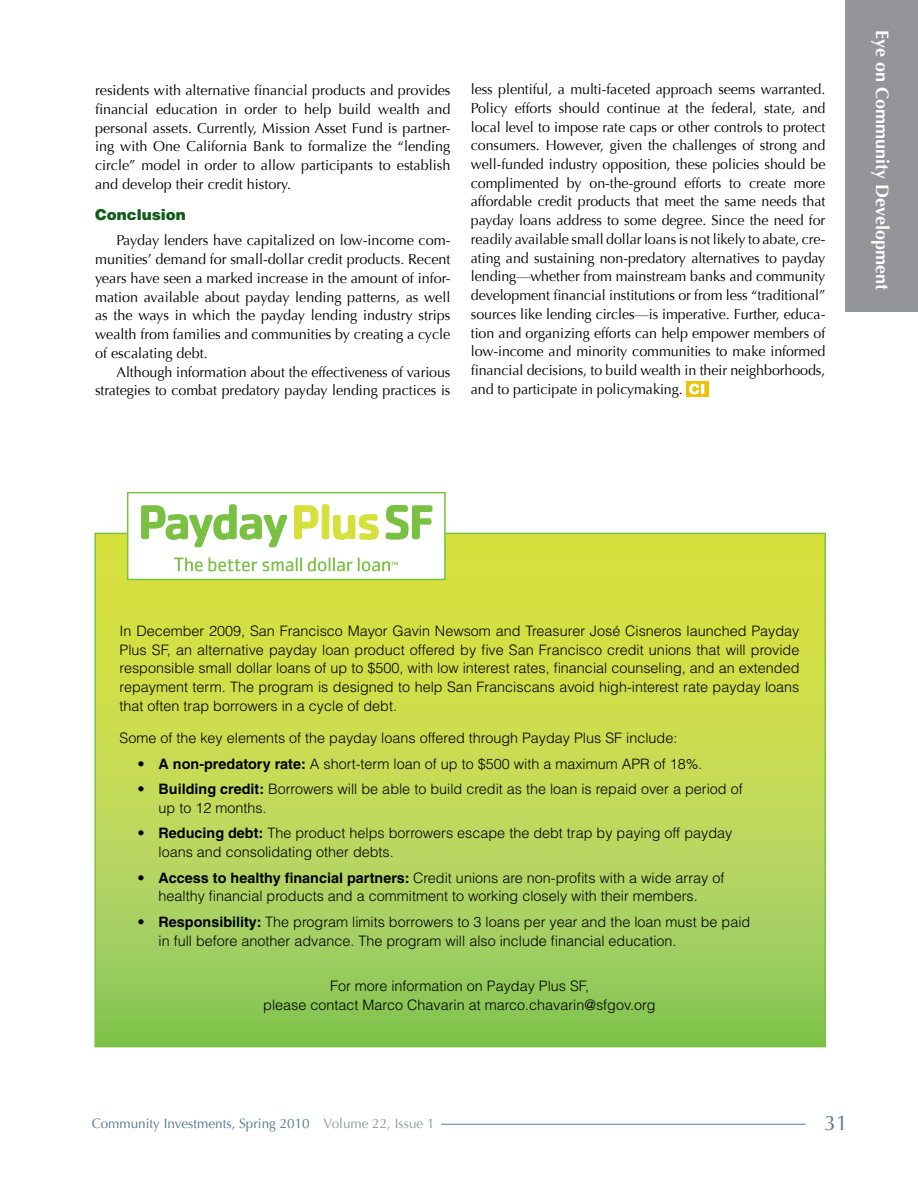
<style>
.page{position:relative;width:918px;height:1188px;background:#fff}
.page>*{position:absolute;margin:0;border:0;box-sizing:border-box;transform-origin:0 0}
.t1{font:21px "Optima";color:#54758b}
.t2{font:700 18px "Optima";color:#fff}
.t3{font:900 15px "Helvetica";color:#0f5c18}
.t4{font:14.4px/18.8px "Optima";letter-spacing:-.005em;color:#000;text-align:justify}
.t5{font:300 14.4px/18.8px "Helvetica";color:#000}
.t6{font:13.5px "Optima";color:#54758b}
.s1{font-weight:700}
.s2{color:#939598}
</style>
<div class="page">
<svg style="left:97px;top:536px;width:726px;height:508px;background:#bad652"></svg>
<div style="left:127px;top:492px;width:319px;height:88px;background:#fff;border:2px solid #7ac143"></div>
<svg style="left:141px;top:504px;width:146px;height:43px"></svg>
<svg style="left:294px;top:505px;width:25px;height:35px"></svg>
<div style="left:322px;top:504px;width:7px;height:35px;background:#d6e03d;border-radius:3px"></div>
<svg style="left:333px;top:514px;width:46px;height:26px"></svg>
<svg style="left:386px;top:505px;width:47px;height:35px"></svg>
<svg style="left:174px;top:558px;width:29px;height:13px"></svg>
<svg style="left:209px;top:558px;width:48px;height:13px"></svg>
<svg style="left:263px;top:558px;width:39px;height:13px"></svg>
<svg style="left:308px;top:558px;width:90px;height:13px"></svg>
<hr style="left:441px;top:1124px;width:365px;height:1px;background:#4d79aa">
<div style="left:845px;top:0;width:73px;height:312px;background:#939598"></div>
<svg style="left:687px;top:381px;width:22px;height:16px"></svg>
<svg style="left:689px;top:384px;width:15px;height:10px"></svg>
<p class="t4" style="left:95px;top:81px;width:357px">residents with alternative financial products and provides financial education in order to help build wealth and personal assets. Currently, Mission Asset Fund is partner&shy;ing with One California Bank to formalize the “lending circle” model in order to allow participants to establish and develop their credit history.</p>
<p class="t3" style="left:95px;top:205px;width:92px">Conclusion</p>
<p class="t4" style="left:95px;top:231px;width:357px;text-indent:22px">Payday lenders have capitalized on low-income com&shy;munities’ demand for small-dollar credit products. Recent years have seen a marked increase in the amount of infor&shy;mation available about payday lending patterns, as well as the ways in which the payday lending industry strips wealth from families and communities by creating a cycle of escalating debt.</p>
<p class="t4" style="left:95px;top:363px;width:357px;text-align:right">Although information about the effectiveness of various strategies to combat predatory payday lending practices is</p>
<p class="t4" style="left:471px;top:80px;width:356px">less plentiful, a multi-faceted approach seems warranted.<br>Policy efforts should continue at the federal, state, and local level to impose rate caps or other controls to protect consumers. However, given the challenges of strong and well-funded industry opposition, these policies should be complimented by on-the-ground efforts to create more affordable credit products that meet the same needs that payday loans address to some degree. Since the need for readily available small dollar loans is not likely to abate, cre&shy;ating and sustaining non-predatory alternatives to payday lending—whether from mainstream banks and community development financial institutions or from less “traditional” sources like lending circles—is imperative. Further, educa&shy;tion and organizing efforts can help empower members of low-income and minority communities to make informed financial decisions, to build wealth in their neighborhoods, and to participate in policymaking.</p>
<p class="t2" style="left:893px;top:30px;width:261px;rotate:90deg">Eye on Community Development</p>
<p class="t5" style="left:120px;top:621px;width:681px;text-align:justify">In December 2009, San Francisco Mayor Gavin Newsom and Treasurer José Cisneros launched Payday Plus SF, an alternative payday loan product offered by five San Francisco credit unions that will provide responsible small dollar loans of up to $500, with low interest rates, financial counseling, and an extended repayment term. The program is designed to help San Franciscans avoid high-interest rate payday loans that often trap borrowers in a cycle of debt.</p>
<p class="t5" style="left:120px;top:728px;width:559px">Some of the key elements of the payday loans offered through Payday Plus SF include:</p>
<p class="t5" style="left:138px;top:754px;width:567px">• <span class="s1">A non-predatory rate:</span> A short-term loan of up to $500 with a maximum APR of 18%.</p>
<p class="t5" style="left:159px;top:779px;width:586px;text-indent:-21px">• <span class="s1">Building credit:</span> Borrowers will be able to build credit as the loan is repaid over a period of up to 12 months.</p>
<p class="t5" style="left:159px;top:823px;width:575px;text-indent:-21px">• <span class="s1">Reducing debt:</span> The product helps borrowers escape the debt trap by paying off payday loans and consolidating other debts.</p>
<p class="t5" style="left:138px;top:868px;width:588px;text-align:center">• <span class="s1">Access to healthy financial partners:</span> Credit unions are non-profits with a wide array of healthy financial products and a commitment to working closely with their members.</p>
<p class="t5" style="left:159px;top:912px;width:593px;text-indent:-21px">• <span class="s1">Responsibility:</span> The program limits borrowers to 3 loans per year and the loan must be paid in full before another advance. The program will also include financial education.</p>
<p class="t5" style="left:263px;top:976px;width:394px;text-align:center">For more information on Payday Plus SF,<br>please contact Marco Chavarin at marco.chavarin@sfgov.org</p>
<p class="t6" style="left:92px;top:1115px;width:344px">Community Investments, Spring 2010 <span class="s2">Volume 22, Issue 1</span></p>
<h1 class="t1" style="left:825px;top:1110px;width:25px">31</h1>
</div>
